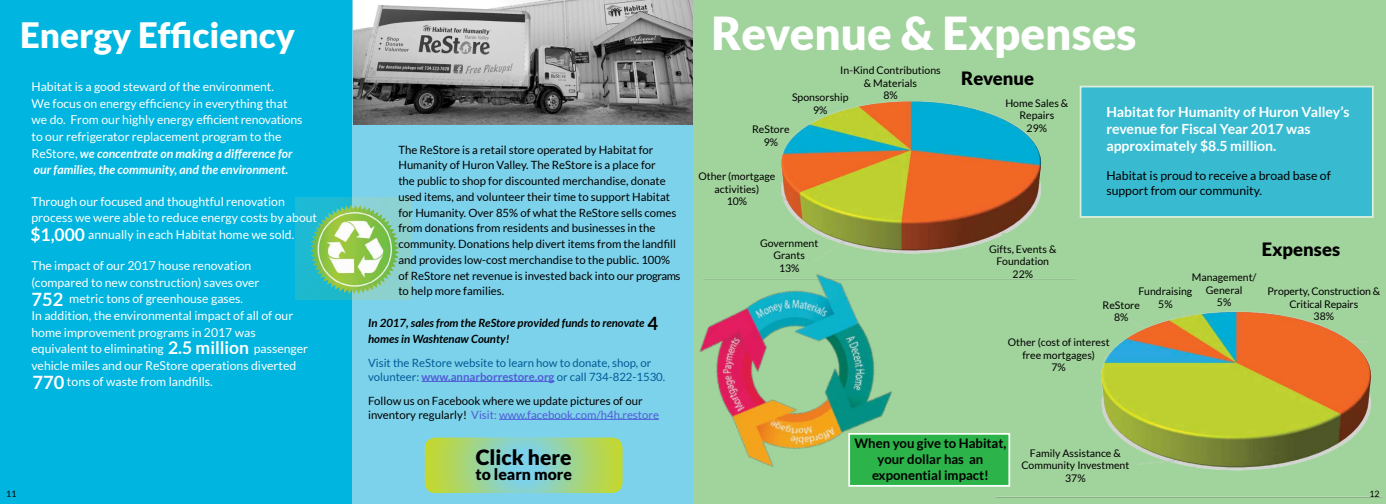
<style>
.page{position:relative;width:1386px;height:504px;background:#fff}
.page>*{position:absolute;margin:0;border:0;box-sizing:border-box;transform-origin:0 0}
.t1{font:900 45.5px "Lato";color:#fff}
.t2{font:900 35px "Lato";color:#fff}
.t3{font:900 21px "Lato";color:#000}
.t4{font:900 18.38px "Lato";color:#000}
.t5{font:700 18.38px "Lato";color:#fff}
.t6{font:700 18.38px "Lato";color:#000}
.t7{font:700 17.5px "Lato";color:#fff}
.t8{font:900 15.75px "Lato";color:#000}
.t9{font:700 14px/16.8px "Lato";color:#fff}
.t10{font:700 13.12px/15.8px "Lato";color:#000;text-align:center}
.t11{font:12.25px/16.6px "Lato";color:#fff}
.t12{font:12.25px/14.7px "Lato";color:#000}
.t13{font:11.38px/15.8px "Lato";color:#000}
.t14{font:11.38px/13.7px "Lato";color:#005b97}
.t15{font:italic 700 11.38px/15.8px "Lato";color:#000}
.t16{font:10.5px/12.6px "Lato";color:#000;text-align:center}
.t17{font:8.75px "Lato";color:#000}
.s1{font-weight:700;font-style:italic}
.s2{font-weight:700;color:#4f5cd6}
.s3{color:#4f5cd6}
</style>
<div class="page">
<div style="left:346px;top:0;width:347px;height:504px;background:#7dd2eb"></div>
<div style="left:0;top:0;width:352px;height:504px;background:#00b5df"></div>
<img style="left:296px;top:198px;width:114px;height:101px">
<img style="left:353px;top:0;width:340px;height:125px">
<hr style="left:422px;top:381px;width:133px;height:1px;background:#4f5cd6">
<hr style="left:499px;top:419px;width:160px;height:1px;background:#4f5cd6">
<div style="left:693px;top:0;width:693px;height:504px;background:#a1d39c"></div>
<div style="left:848px;top:433px;width:162px;height:54px;background:#2cb34a;border:2px solid #fff"></div>
<div style="left:1080px;top:86px;width:294px;height:132px;background:#38bbd1;border:2px solid #fff"></div>
<img style="left:775px;top:101px;width:267px;height:179px">
<img style="left:621px;top:194px;width:347px;height:293px">
<svg style="left:425px;top:438px;width:198px;height:55px;background:#9fd48d"></svg>
<div style="left:1009px;top:92px;width:59px;height:24px;background:#a1d39c"></div>
<div style="left:1022px;top:114px;width:30px;height:14px;background:#a1d39c"></div>
<div style="left:1002px;top:234px;width:59px;height:35px;background:#a1d39c"></div>
<div style="left:718px;top:245px;width:96px;height:28px;background:#a1d39c"></div>
<div style="left:698px;top:176px;width:77px;height:43px;background:#a1d39c"></div>
<div style="left:732px;top:125px;width:55px;height:19px;background:#a1d39c"></div>
<div style="left:727px;top:143px;width:55px;height:14px;background:#a1d39c"></div>
<div style="left:771px;top:65px;width:77px;height:43px;background:#a1d39c"></div>
<div style="left:800px;top:99px;width:25px;height:18px;background:#a1d39c"></div>
<img style="left:997px;top:273px;width:385px;height:225px">
<div style="left:1337px;top:276px;width:49px;height:24px;background:#a1d39c"></div>
<div style="left:1370px;top:332px;width:16px;height:36px;background:#a1d39c"></div>
<div style="left:1197px;top:273px;width:115px;height:35px;background:#a1d39c"></div>
<div style="left:1016px;top:441px;width:103px;height:46px;background:#a1d39c"></div>
<div style="left:1078px;top:455px;width:60px;height:35px;background:#a1d39c"></div>
<div style="left:990px;top:332px;width:107px;height:54px;background:#a1d39c"></div>
<div style="left:1081px;top:276px;width:108px;height:36px;background:#a1d39c"></div>
<div style="left:1068px;top:304px;width:59px;height:35px;background:#a1d39c"></div>
<div style="left:1085px;top:332px;width:23px;height:21px;background:#a1d39c"></div>
<h2 class="t2" style="left:20px;top:14px;width:277px">Energy Efficiency</h2>
<p class="t11" style="left:32px;top:78px;width:272px">Habitat is a good steward of the environment.<br>We focus on energy efficiency in everything that we do. From our highly energy efficient renovations to our refrigerator replacement program to the ReStore, <span class="s1">we concentrate on making a difference for our families, the community, and the environment.</span></p>
<p class="t11" style="left:32px;top:193px;width:255px">Through our focused and thoughtful renovation</p>
<p class="t11" style="left:32px;top:209px;width:287px">process we were able to reduce energy costs by about</p>
<p class="t11" style="left:88px;top:226px;width:208px">annually in each Habitat home we sold.</p>
<p class="t11" style="left:32px;top:257px;width:221px">The impact of our 2017 house renovation</p>
<p class="t11" style="left:32px;top:274px;width:230px">(compared to new construction) saves over</p>
<p class="t11" style="left:69px;top:291px;width:175px">metric tons of greenhouse gases.</p>
<p class="t11" style="left:32px;top:307px;width:263px">In addition, the environmental impact of all of our</p>
<p class="t11" style="left:32px;top:324px;width:226px">home improvement programs in 2017 was</p>
<p class="t11" style="left:32px;top:340px;width:134px">equivalent to eliminating</p>
<p class="t11" style="left:254px;top:340px;width:56px">passenger</p>
<p class="t11" style="left:32px;top:357px;width:266px">vehicle miles and our ReStore operations diverted</p>
<p class="t11" style="left:67px;top:374px;width:147px">tons of waste from landfills.</p>
<h3 class="t7" style="left:30px;top:224px;width:56px">$1,000</h3>
<h3 class="t5" style="left:32px;top:289px;width:33px">752</h3>
<h3 class="t7" style="left:168px;top:338px;width:83px">2.5 million</h3>
<h3 class="t5" style="left:33px;top:372px;width:33px">770</h3>
<p class="t13" style="left:398px;top:142px;width:284px">The ReStore is a retail store operated by Habitat for Humanity of Huron Valley. The ReStore is a place for<br>the public to shop for discounted merchandise, donate used items, and volunteer their time to support Habitat for Humanity. Over 85% of what the ReStore sells comes from donations from residents and businesses in the community. Donations help divert items from the landfill and provides low-cost merchandise to the public. 100% of ReStore net revenue is invested back into our programs to help more families.</p>
<h3 class="t6" style="left:648px;top:313px;width:12px">4</h3>
<p class="t15" style="left:368px;top:315px;width:278px">In 2017, sales from the ReStore provided funds to renovate homes in Washtenaw County!</p>
<p class="t14" style="left:368px;top:356px;width:299px">Visit the ReStore website to learn how to donate, shop, or volunteer: <span class="s2">www.annarborrestore.org</span> or call 734-822-1530.</p>
<p class="t13" style="left:368px;top:394px;width:292px;line-height:13.7px">Follow us on Facebook where we update pictures of our inventory regularly! <span class="s3">Visit: www.facebook.com/h4h.restore</span></p>
<h3 class="t3" style="left:476px;top:445px;width:97px">Click here</h3>
<p class="t8" style="left:475px;top:465px;width:98px">to learn more</p>
<h1 class="t1" style="left:711px;top:7px;width:427px">Revenue &amp; Expenses</h1>
<p class="t16" style="left:840px;top:64px;width:102px">In-Kind Contributions &amp; Materials<br>8%</p>
<p class="t16" style="left:792px;top:91px;width:58px">Sponsorship<br>9%</p>
<p class="t16" style="left:752px;top:123px;width:39px">ReStore<br>9%</p>
<p class="t16" style="left:698px;top:170px;width:79px">Other (mortgage activities)<br>10%</p>
<p class="t16" style="left:760px;top:236px;width:60px">Government<br>Grants<br>13%</p>
<h3 class="t4" style="left:961px;top:68px;width:74px">Revenue</h3>
<p class="t16" style="left:1005px;top:97px;width:64px">Home Sales &amp;<br>Repairs<br>29%</p>
<p class="t16" style="left:989px;top:242px;width:69px">Gifts, Events &amp;<br>Foundation<br>22%</p>
<p class="t9" style="left:1106px;top:103px;width:245px">Habitat for Humanity of Huron Valley’s revenue for Fiscal Year 2017 was approximately $8.5 million.</p>
<p class="t12" style="left:1106px;top:168px;width:226px">Habitat is proud to receive a broad base of support from our community.</p>
<h3 class="t4" style="left:1262px;top:238px;width:80px">Expenses</h3>
<p class="t16" style="left:1192px;top:271px;width:66px">Management/<br>General<br>5%</p>
<p class="t16" style="left:1139px;top:285px;width:55px">Fundraising<br>5%</p>
<p class="t16" style="left:1103px;top:298px;width:39px">ReStore<br>8%</p>
<p class="t16" style="left:1268px;top:285px;width:114px">Property, Construction &amp;<br>Critical Repairs<br>38%</p>
<p class="t16" style="left:1008px;top:336px;width:103px">Other (cost of interest free mortgages)<br>7%</p>
<p class="t10" style="left:855px;top:435px;width:153px">When you give to Habitat, your dollar has an exponential impact!</p>
<p class="t16" style="left:1021px;top:447px;width:109px">Family Assistance &amp;<br>Community Investment<br>37%</p>
<p class="t17" style="left:6px;top:489px;width:12px">11</p>
<p class="t17" style="left:1370px;top:489px;width:12px">12</p>
</div>
